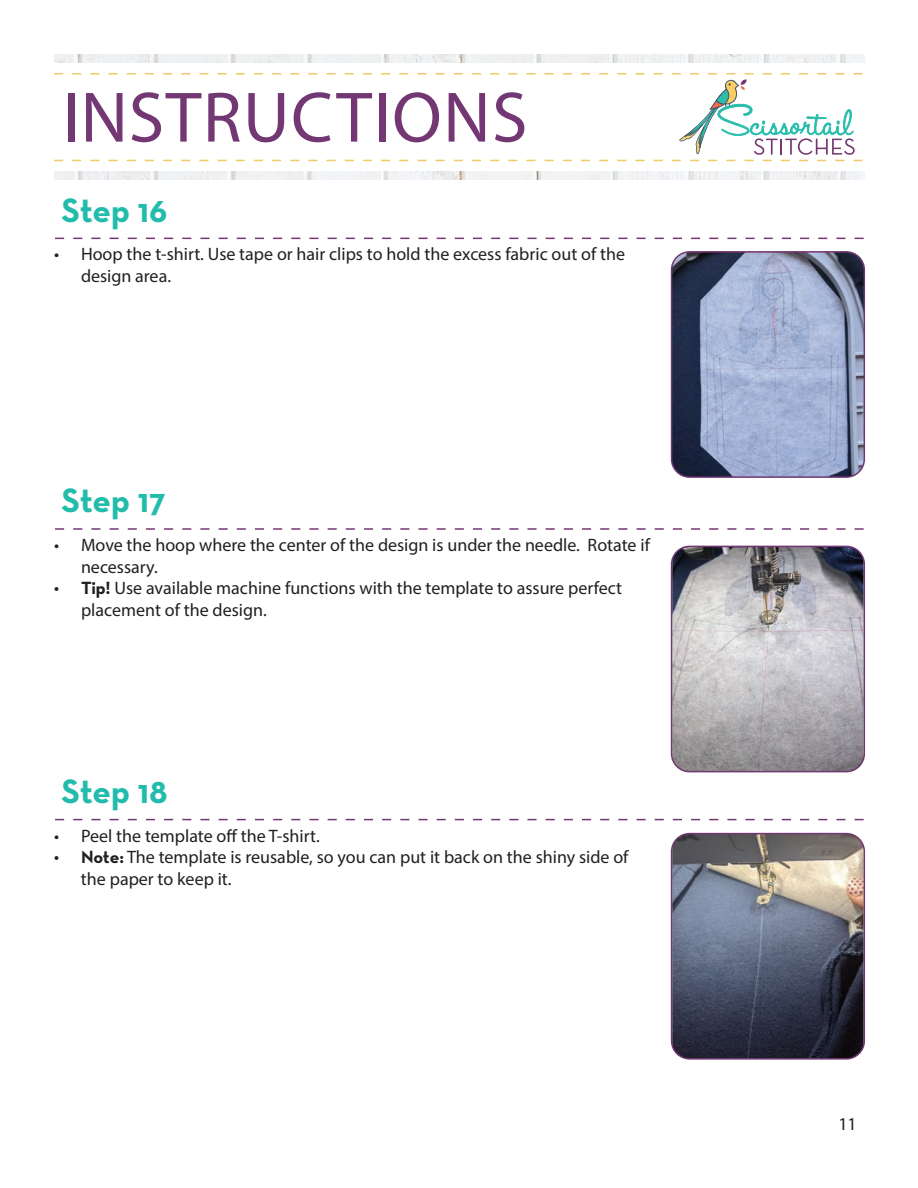
<style>
.page{position:relative;width:918px;height:1188px;background:#fff}
.page>*{position:absolute;margin:0;border:0;box-sizing:border-box;transform-origin:0 0}
.t1{font:72px "Myriad Pro";letter-spacing:.02em;color:#733773}
.t2{font:700 34.5px "Neutra Text";letter-spacing:-.005em;color:#22bcac}
.t3{font:18px/21.6px "Myriad Pro";color:#231f20}
.s1{font-family:"Neutra Text";font-weight:700}
</style>
<div class="page">
<img style="left:54px;top:54px;width:810px;height:126px">
<div style="left:29px;top:63px;width:863px;height:108px;background:#fff"></div>
<svg style="left:54px;top:73px;width:809px;height:88px"></svg>
<svg style="left:55px;top:238px;width:809px;height:1px"></svg>
<img style="left:672px;top:252px;width:192px;height:225px">
<div style="left:671px;top:251px;width:194px;height:227px;border:2px solid #733773;border-radius:18px"></div>
<svg style="left:55px;top:528px;width:809px;height:2px"></svg>
<img style="left:672px;top:546px;width:192px;height:226px">
<div style="left:671px;top:546px;width:194px;height:226px;border:2px solid #733773;border-radius:18px"></div>
<svg style="left:55px;top:819px;width:809px;height:1px"></svg>
<img style="left:672px;top:834px;width:192px;height:223px">
<div style="left:671px;top:833px;width:194px;height:227px;border:2px solid #733773;border-radius:18px"></div>
<h1 class="t1" style="left:63px;top:73px;width:466px">INSTRUCTIONS</h1>
<h2 class="t2" style="left:62px;top:188px;width:107px">Step 16</h2>
<p class="t3" style="left:81px;top:243px;width:546px;text-indent:-27px">• Hoop the t-shirt. Use tape or hair clips to hold the excess fabric out of the design area.</p>
<h2 class="t2" style="left:62px;top:479px;width:106px">Step 17</h2>
<p class="t3" style="left:81px;top:534px;width:570px;text-indent:-27px">• Move the hoop where the center of the design is under the needle. Rotate if necessary.</p>
<p class="t3" style="left:81px;top:577px;width:543px;text-indent:-27px"><span class="s1">• Tip!</span> Use available machine functions with the template to assure perfect placement of the design.</p>
<h2 class="t2" style="left:62px;top:770px;width:108px">Step 18</h2>
<p class="t3" style="left:54px;top:825px;width:267px">• Peel the template off the T-shirt.</p>
<p class="t3" style="left:81px;top:846px;width:549px;text-indent:-27px"><span class="s1">• Note:</span> The template is reusable, so you can put it back on the shiny side of the paper to keep it.</p>
<p class="t3" style="left:838px;top:1113px;width:20px">11</p>
</div>
